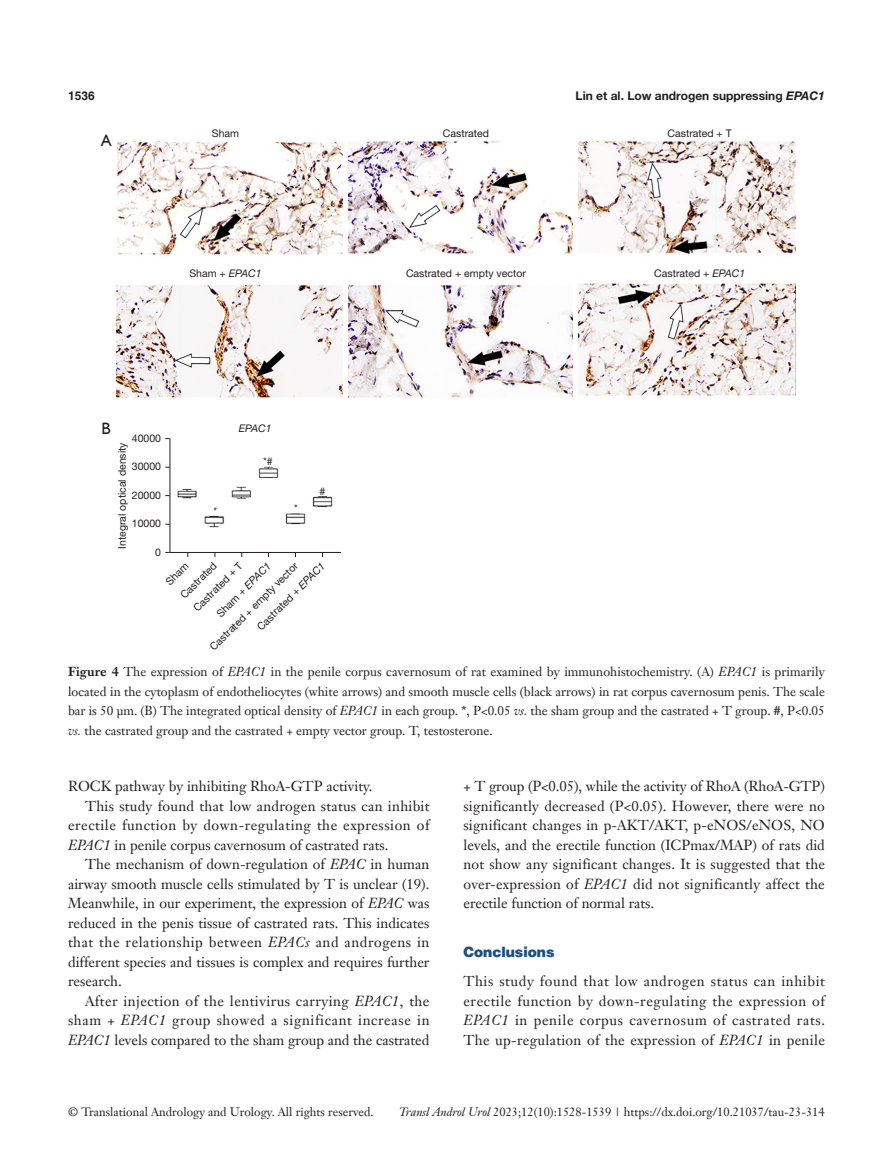
<style>
.page{position:relative;width:893px;height:1170px;background:#fff}
.page>*{position:absolute;margin:0;border:0;box-sizing:border-box;transform-origin:0 0}
.t1{font:16.5px "Humanist 521 BT";color:#231f20}
.t2{font:14.25px/19.5px "Janson Text LT";color:#231f20;text-align:justify}
._1ji-6_5{font:900 14.25px "Helvetica";color:#1c5085}
.t3{font:12.75px/19.5px "Janson Text LT";color:#231f20;text-align:justify}
.t4{font:12px "Janson Text LT";color:#231f20}
.t5{font:700 12px "Helvetica Neue LT Pro";color:#231f20}
.t6{font:700 12px "Helvetica";color:#231f20}
.t7{font:10.5px "Helvetica Neue LT Pro";color:#231f20}
.t8{font:italic 10.5px "Helvetica Neue LT Pro";color:#231f20}
.s1{font-style:italic}
.s2{font-weight:700}
</style>
<div class="page">
<img style="left:117px;top:140px;width:678px;height:258px">
<div style="left:189px;top:267px;width:73px;height:11px;background:#fff"></div>
<div style="left:386px;top:267px;width:160px;height:11px;background:#fff"></div>
<svg style="left:165px;top:438px;width:176px;height:120px"></svg>
<div style="left:654px;top:267px;width:91px;height:11px;background:#fff"></div>
<hr style="left:344px;top:136px;width:4px;height:268px;background:#fff">
<hr style="left:573px;top:136px;width:4px;height:268px;background:#fff">
<p class="t6" style="left:68px;top:88px;width:28px">1536</p>
<p class="t5" style="left:576px;top:88px;width:251px">Lin et al. Low androgen suppressing <span class="s1">EPAC1</span></p>
<p class="t1" style="left:101px;top:131px;width:12px">A</p>
<p class="t7" style="left:212px;top:126px;width:29px">Sham</p>
<p class="t7" style="left:189px;top:266px;width:74px">Sham + <span class="s1">EPAC1</span></p>
<p class="t1" style="left:102px;top:418px;width:11px">B</p>
<p class="t7" style="left:132px;top:431px;width:31px">40000</p>
<p class="t7" style="left:132px;top:460px;width:31px">30000</p>
<p class="t7" style="left:132px;top:488px;width:31px">20000</p>
<p class="t7" style="left:132px;top:517px;width:31px">10000</p>
<p class="t7" style="left:155px;top:546px;width:7px">0</p>
<p class="t7" style="left:116px;top:548px;width:108px;rotate:-90deg">Integral optical density</p>
<p class="t7" style="left:213px;top:505px;width:5px">*</p>
<p class="t8" style="left:239px;top:421px;width:34px">EPAC1</p>
<p class="t7" style="left:263px;top:455px;width:11px">*#</p>
<p class="t7" style="left:294px;top:501px;width:5px">*</p>
<p class="t7" style="left:319px;top:484px;width:7px">#</p>
<p class="t7" style="left:191px;top:604px;width:66px;rotate:-45deg">Castrated + T</p>
<p class="t7" style="left:178px;top:592px;width:48px;rotate:-45deg">Castrated</p>
<p class="t7" style="left:254px;top:623px;width:92px;rotate:-45deg">Castrated + <span class="s1">EPAC1</span></p>
<p class="t7" style="left:214px;top:610px;width:74px;rotate:-45deg">Sham + <span class="s1">EPAC1</span></p>
<p class="t7" style="left:207px;top:644px;width:121px;rotate:-45deg">Castrated + empty vector</p>
<p class="t7" style="left:163px;top:578px;width:29px;rotate:-45deg">Sham</p>
<p class="t7" style="left:443px;top:126px;width:48px">Castrated</p>
<p class="t7" style="left:406px;top:266px;width:121px">Castrated + empty vector</p>
<p class="t7" style="left:668px;top:126px;width:66px">Castrated + T</p>
<p class="t7" style="left:654px;top:266px;width:92px">Castrated + <span class="s1">EPAC1</span></p>
<p class="t3" style="left:68px;top:661px;width:758px"><span class="s2">Figure 4</span> The expression of <span class="s1">EPAC1</span> in the penile corpus cavernosum of rat examined by immunohistochemistry. (A) <span class="s1">EPAC1</span> is primarily located in the cytoplasm of endotheliocytes (white arrows) and smooth muscle cells (black arrows) in rat corpus cavernosum penis. The scale bar is 50 μm. (B) The integrated optical density of <span class="s1">EPAC1</span> in each group. *, P&lt;0.05 <span class="s1">vs.</span> the sham group and the castrated + T group. #, P&lt;0.05 <span class="s1">vs.</span> the castrated group and the castrated + empty vector group. T, testosterone.</p>
<p class="t2" style="left:68px;top:776px;width:306px">ROCK pathway by inhibiting RhoA-GTP activity.</p>
<p class="t2" style="left:68px;top:795px;width:363px;text-indent:17px">This study found that low androgen status can inhibit erectile function by down-regulating the expression of <span class="s1">EPAC1</span> in penile corpus cavernosum of castrated rats.</p>
<p class="t2" style="left:68px;top:854px;width:363px;text-indent:17px">The mechanism of down-regulation of <span class="s1">EPAC</span> in human airway smooth muscle cells stimulated by T is unclear (19).<br>Meanwhile, in our experiment, the expression of <span class="s1">EPAC</span> was reduced in the penis tissue of castrated rats. This indicates that the relationship between <span class="s1">EPACs</span> and androgens in different species and tissues is complex and requires further research.</p>
<p class="t2" style="left:68px;top:990px;width:363px;text-indent:17px">After injection of the lentivirus carrying <span class="s1">EPAC1</span>, the sham + <span class="s1">EPAC1</span> group showed a significant increase in <span class="s1">EPAC1</span> levels compared to the sham group and the castrated</p>
<p class="t2" style="left:463px;top:776px;width:363px">+ T group (P&lt;0.05), while the activity of RhoA (RhoA-GTP) significantly decreased (P&lt;0.05). However, there were no significant changes in p-AKT/AKT, p-eNOS/eNOS, NO levels, and the erectile function (ICPmax/MAP) of rats did not show any significant changes. It is suggested that the over-expression of <span class="s1">EPAC1</span> did not significantly affect the erectile function of normal rats.</p>
<p class="_1ji-6_5" style="left:463px;top:942px;width:92px">Conclusions</p>
<p class="t2" style="left:463px;top:971px;width:363px">This study found that low androgen status can inhibit erectile function by down-regulating the expression of <span class="s1">EPAC1</span> in penile corpus cavernosum of castrated rats.<br>The up-regulation of the expression of <span class="s1">EPAC1</span> in penile</p>
<p class="t4" style="left:68px;top:1104px;width:307px">© Translational Andrology and Urology. All rights reserved.</p>
<p class="t4" style="left:399px;top:1104px;width:427px"><span class="s1">Transl Androl Urol</span> 2023;12(10):1528-1539 | https://dx.doi.org/10.21037/tau-23-314</p>
</div>
